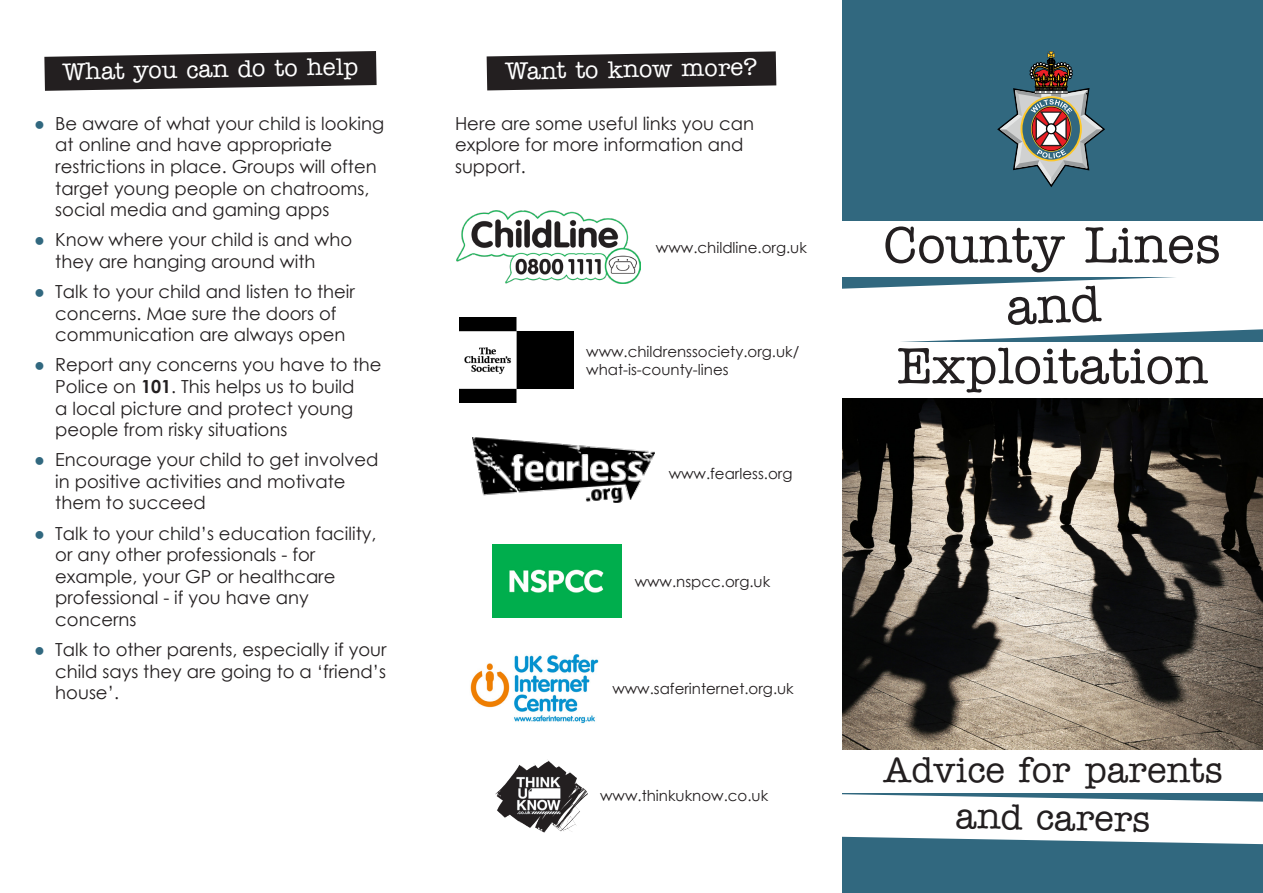
<style>
.page{position:relative;width:1263px;height:893px;background:#fff}
.page>*{position:absolute;margin:0;border:0;box-sizing:border-box;transform-origin:0 0}
.t1{font:500 51px "American Typewriter ITC Pro";color:#231f20}
.t2{font:500 36px "American Typewriter ITC Pro";color:#231f20}
.t3{font:500 24px "American Typewriter ITC Pro";color:#fff}
.t4{font:18px/21.6px "Century Gothic";color:#231f20}
.t5{font:15px/18px "Century Gothic";color:#231f20}
.s1{color:#31687f}
.s2{font-weight:700}
</style>
<div class="page">
<div style="left:842px;top:0;width:421px;height:893px;background:#31687f"></div>
<svg style="left:44px;top:51px;width:333px;height:40px;background:#444142"></svg>
<svg style="left:487px;top:51px;width:289px;height:39px;background:#3f3b3c"></svg>
<img style="left:460px;top:318px;width:114px;height:85px">
<img style="left:457px;top:210px;width:183px;height:74px">
<img style="left:472px;top:437px;width:183px;height:66px">
<img style="left:492px;top:544px;width:130px;height:74px">
<img style="left:470px;top:654px;width:129px;height:70px">
<img style="left:495px;top:759px;width:92px;height:73px">
<svg style="left:842px;top:794px;width:421px;height:50px;background:#e0e8eb"></svg>
<div style="left:834px;top:221px;width:429px;height:55px;background:#fff"></div>
<svg style="left:997px;top:51px;width:108px;height:136px"></svg>
<img style="left:842px;top:397px;width:421px;height:353px">
<div style="left:838px;top:342px;width:425px;height:55px;background:#fff"></div>
<div style="left:840px;top:750px;width:423px;height:43px;background:#fff"></div>
<svg style="left:842px;top:276px;width:421px;height:66px;background:#dfe7eb"></svg>
<p class="t3" style="left:62px;top:57px;width:297px;rotate:-1deg">What you can do to help</p>
<p class="t3" style="left:505px;top:56px;width:254px;rotate:-1deg">Want to know more?</p>
<p class="t4" style="left:55px;top:112px;width:330px;text-indent:-21px"><span class="s1">●</span> Be aware of what your child is looking at online and have appropriate restrictions in place. Groups will often target young people on chatrooms, social media and gaming apps</p>
<p class="t4" style="left:55px;top:229px;width:298px;text-indent:-21px"><span class="s1">●</span> Know where your child is and who they are hanging around with</p>
<p class="t4" style="left:55px;top:280px;width:301px;text-indent:-21px"><span class="s1">●</span> Talk to your child and listen to their concerns. Mae sure the doors of communication are always open</p>
<p class="t4" style="left:55px;top:354px;width:328px;text-indent:-21px"><span class="s1">●</span> Report any concerns you have to the Police on <span class="s2">101</span>. This helps us to build<br>a local picture and protect young people from risky situations</p>
<p class="t4" style="left:55px;top:449px;width:325px;text-indent:-21px"><span class="s1">●</span> Encourage your child to get involved in positive activities and motivate them to succeed</p>
<p class="t4" style="left:55px;top:522px;width:323px;text-indent:-21px"><span class="s1">●</span> Talk to your child’s education facility, or any other professionals - for example, your GP or healthcare professional - if you have any concerns</p>
<p class="t4" style="left:55px;top:638px;width:333px;text-align:justify;text-indent:-21px"><span class="s1">●</span> Talk to other parents, especially if your child says they are going to a ‘friend’s house’.</p>
<p class="t4" style="left:455px;top:112px;width:301px">Here are some useful links you can explore for more information and support.</p>
<p class="t5" style="left:656px;top:238px;width:152px">www.childline.org.uk</p>
<p class="t5" style="left:586px;top:342px;width:215px">www.childrenssociety.org.uk/ what-is-county-lines</p>
<p class="t5" style="left:669px;top:465px;width:125px">www.fearless.org</p>
<p class="t5" style="left:635px;top:572px;width:137px">www.nspcc.org.uk</p>
<p class="t5" style="left:612px;top:679px;width:183px">www.saferinternet.org.uk</p>
<p class="t5" style="left:600px;top:787px;width:170px">www.thinkuknow.co.uk</p>
<p class="t1" style="left:883px;top:213px;width:339px">County Lines</p>
<p class="t1" style="left:897px;top:334px;width:312px">Exploitation</p>
<p class="t2" style="left:883px;top:747px;width:341px">Advice for parents</p>
<p class="t2" style="left:956px;top:793px;width:197px;rotate:1deg">and carers</p>
</div>
